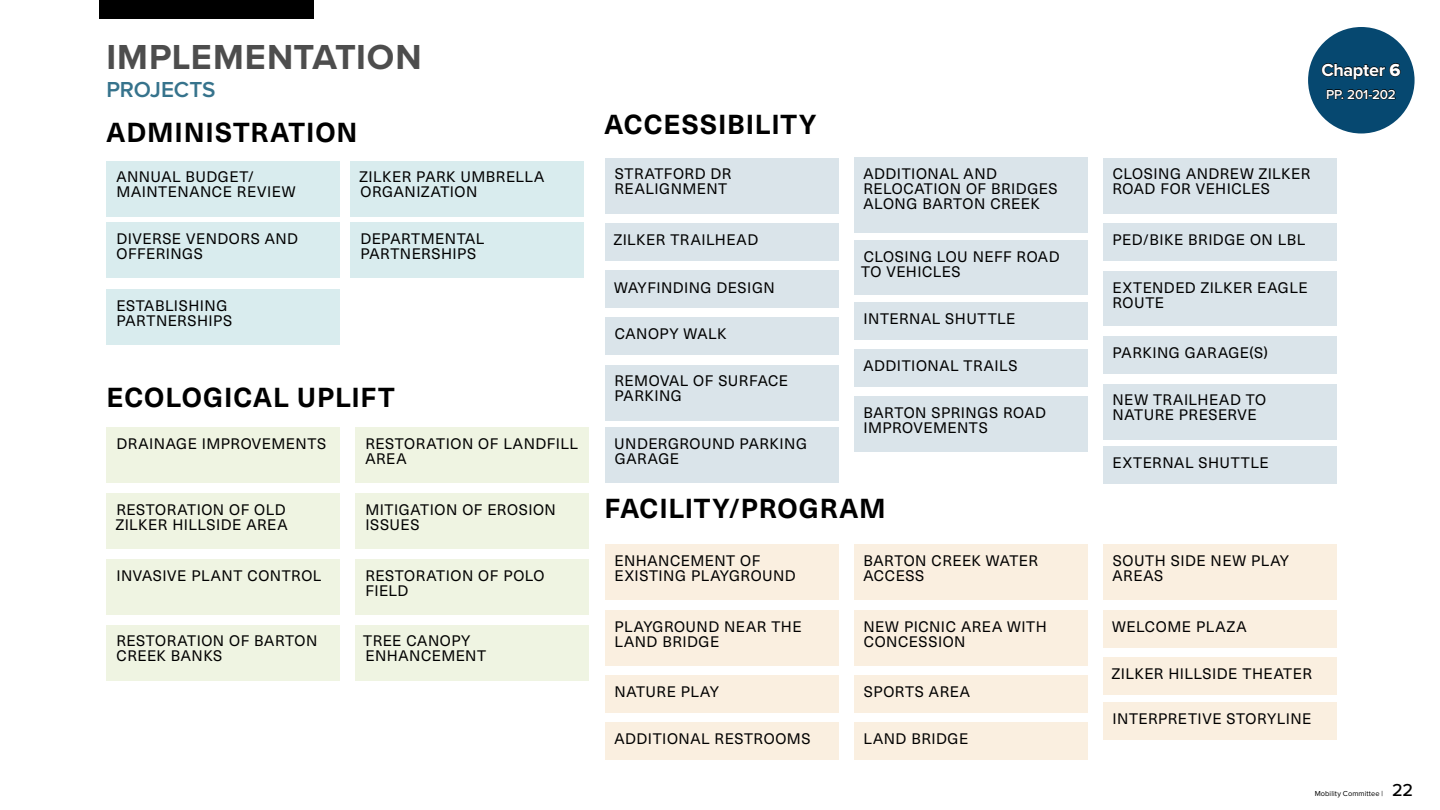
<style>
.page{position:relative;width:1440px;height:810px;background:#fff}
.page>*{position:absolute;margin:0;border:0;box-sizing:border-box;transform-origin:0 0}
.t1{font:700 36px "Proxima Nova";letter-spacing:.025em;color:#4d4d4d}
.t2{font:700 27px "Neue Haas Unica W1 G";letter-spacing:.035em;color:#000}
.t3{font:600 22.5px "Proxima Nova";color:#36738c}
.t4{font:700 18px "Proxima Nova";letter-spacing:-.02em;color:#fff}
.t5{font:500 18px "Proxima Nova";color:#000}
.t6{font:15px/15px "Neue Haas Unica W1 G";letter-spacing:.035em;color:#000}
.t7{font:600 13.5px "Proxima Nova";letter-spacing:-.02em;color:#fff}
.t8{font:7.5px "Proxima Nova";letter-spacing:.01em;color:#000}
.s1{font-family:"Proxima Nova Extrabld";font-weight:400}
</style>
<div class="page">
<div style="left:99px;top:0;width:214px;height:19px;background:#000"></div>
<div style="left:350px;top:161px;width:234px;height:56px;background:#d9ecee"></div>
<div style="left:106px;top:428px;width:234px;height:55px;background:#eff4e2"></div>
<div style="left:106px;top:493px;width:234px;height:56px;background:#eff4e2"></div>
<div style="left:106px;top:559px;width:234px;height:56px;background:#eff4e2"></div>
<div style="left:106px;top:625px;width:234px;height:55px;background:#eff4e2"></div>
<div style="left:605px;top:158px;width:233px;height:55px;background:#dae4ea"></div>
<div style="left:1103px;top:158px;width:233px;height:55px;background:#dae4ea"></div>
<div style="left:605px;top:271px;width:233px;height:37px;background:#dae4ea"></div>
<div style="left:605px;top:318px;width:233px;height:37px;background:#dae4ea"></div>
<div style="left:605px;top:365px;width:233px;height:56px;background:#dae4ea"></div>
<div style="left:605px;top:544px;width:233px;height:56px;background:#faefe0"></div>
<div style="left:605px;top:723px;width:233px;height:37px;background:#faefe0"></div>
<div style="left:605px;top:610px;width:233px;height:56px;background:#faefe0"></div>
<div style="left:605px;top:676px;width:233px;height:37px;background:#faefe0"></div>
<div style="left:106px;top:161px;width:234px;height:56px;background:#d9ecee"></div>
<div style="left:356px;top:428px;width:233px;height:55px;background:#eff4e2"></div>
<div style="left:356px;top:493px;width:233px;height:56px;background:#eff4e2"></div>
<div style="left:854px;top:158px;width:233px;height:75px;background:#dae4ea"></div>
<div style="left:854px;top:240px;width:233px;height:55px;background:#dae4ea"></div>
<div style="left:605px;top:223px;width:233px;height:37px;background:#dae4ea"></div>
<div style="left:854px;top:302px;width:233px;height:37px;background:#dae4ea"></div>
<div style="left:1103px;top:446px;width:233px;height:37px;background:#dae4ea"></div>
<div style="left:854px;top:349px;width:233px;height:37px;background:#dae4ea"></div>
<div style="left:854px;top:723px;width:233px;height:37px;background:#faefe0"></div>
<div style="left:854px;top:544px;width:233px;height:56px;background:#faefe0"></div>
<div style="left:854px;top:610px;width:233px;height:56px;background:#faefe0"></div>
<div style="left:854px;top:676px;width:233px;height:37px;background:#faefe0"></div>
<div style="left:356px;top:559px;width:233px;height:56px;background:#eff4e2"></div>
<div style="left:106px;top:222px;width:234px;height:56px;background:#d9ecee"></div>
<div style="left:106px;top:289px;width:234px;height:56px;background:#d9ecee"></div>
<div style="left:350px;top:222px;width:234px;height:56px;background:#d9ecee"></div>
<div style="left:356px;top:625px;width:233px;height:55px;background:#eff4e2"></div>
<div style="left:854px;top:396px;width:233px;height:56px;background:#dae4ea"></div>
<div style="left:1103px;top:384px;width:233px;height:56px;background:#dae4ea"></div>
<div style="left:1103px;top:223px;width:233px;height:37px;background:#dae4ea"></div>
<div style="left:605px;top:427px;width:233px;height:56px;background:#dae4ea"></div>
<div style="left:1103px;top:271px;width:233px;height:55px;background:#dae4ea"></div>
<div style="left:1103px;top:337px;width:233px;height:37px;background:#dae4ea"></div>
<div style="left:1103px;top:657px;width:233px;height:37px;background:#faefe0"></div>
<div style="left:1103px;top:703px;width:233px;height:37px;background:#faefe0"></div>
<div style="left:1103px;top:544px;width:233px;height:56px;background:#faefe0"></div>
<div style="left:1103px;top:610px;width:233px;height:37px;background:#faefe0"></div>
<div style="left:1308px;top:27px;width:107px;height:107px;background:#064870;border-radius:50%"></div>
<svg style="left:1321px;top:63px;width:80px;height:17px"></svg>
<svg style="left:1326px;top:89px;width:70px;height:11px"></svg>
<h1 class="t1" style="left:106px;top:30px;width:317px">IMPLEMENTATION</h1>
<h3 class="t3" style="left:106px;top:72px;width:110px">PROJECTS</h3>
<h2 class="t2" style="left:106px;top:112px;width:253px">ADMINISTRATION</h2>
<p class="t6" style="left:116px;top:169px;width:181px">ANNUAL BUDGET/<br>MAINTENANCE REVIEW</p>
<p class="t6" style="left:116px;top:230px;width:183px">DIVERSE VENDORS AND<br>OFFERINGS</p>
<p class="t6" style="left:116px;top:297px;width:117px">ESTABLISHING<br>PARTNERSHIPS</p>
<p class="t6" style="left:360px;top:169px;width:186px">ZILKER PARK UMBRELLA<br>ORGANIZATION</p>
<p class="t6" style="left:360px;top:230px;width:125px">DEPARTMENTAL<br>PARTNERSHIPS</p>
<h2 class="t2" style="left:106px;top:377px;width:290px">ECOLOGICAL UPLIFT</h2>
<p class="t6" style="left:116px;top:436px;width:211px">DRAINAGE IMPROVEMENTS</p>
<p class="t6" style="left:116px;top:501px;width:173px">RESTORATION OF OLD<br>ZILKER HILLSIDE AREA</p>
<p class="t6" style="left:116px;top:567px;width:206px">INVASIVE PLANT CONTROL</p>
<p class="t6" style="left:116px;top:633px;width:202px">RESTORATION OF BARTON<br>CREEK BANKS</p>
<p class="t6" style="left:365px;top:436px;width:214px">RESTORATION OF LANDFILL<br>AREA</p>
<p class="t6" style="left:365px;top:501px;width:192px">MITIGATION OF EROSION<br>ISSUES</p>
<p class="t6" style="left:365px;top:567px;width:181px">RESTORATION OF POLO<br>FIELD</p>
<p class="t6" style="left:363px;top:633px;width:125px">TREE CANOPY<br>ENHANCEMENT</p>
<h2 class="t2" style="left:605px;top:104px;width:213px">ACCESSIBILITY</h2>
<p class="t4" style="left:1321px;top:56px;width:81px">Chapter <span class="s1">6</span></p>
<p class="t7" style="left:1326px;top:84px;width:71px">PP. 201-202</p>
<p class="t6" style="left:614px;top:166px;width:119px">STRATFORD DR<br>REALIGNMENT</p>
<p class="t6" style="left:1113px;top:166px;width:199px">CLOSING ANDREW ZILKER<br>ROAD FOR VEHICLES</p>
<p class="t6" style="left:863px;top:166px;width:196px">ADDITIONAL AND<br>RELOCATION OF BRIDGES<br>ALONG BARTON CREEK</p>
<p class="t6" style="left:614px;top:231px;width:146px">ZILKER TRAILHEAD</p>
<p class="t6" style="left:614px;top:279px;width:162px">WAYFINDING DESIGN</p>
<p class="t6" style="left:615px;top:326px;width:113px">CANOPY WALK</p>
<p class="t6" style="left:614px;top:373px;width:175px">REMOVAL OF SURFACE<br>PARKING</p>
<p class="t6" style="left:614px;top:435px;width:194px">UNDERGROUND PARKING<br>GARAGE</p>
<p class="t6" style="left:861px;top:248px;width:200px">CLOSING LOU NEFF ROAD<br>TO VEHICLES</p>
<p class="t6" style="left:864px;top:310px;width:154px">INTERNAL SHUTTLE</p>
<p class="t6" style="left:863px;top:357px;width:156px">ADDITIONAL TRAILS</p>
<p class="t6" style="left:864px;top:404px;width:184px">BARTON SPRINGS ROAD<br>IMPROVEMENTS</p>
<h2 class="t2" style="left:605px;top:488px;width:283px">FACILITY/PROGRAM</h2>
<p class="t6" style="left:1113px;top:231px;width:194px">PED/BIKE BRIDGE ON LBL</p>
<p class="t6" style="left:1113px;top:279px;width:197px">EXTENDED ZILKER EAGLE<br>ROUTE</p>
<p class="t6" style="left:1113px;top:345px;width:157px">PARKING GARAGE(S)</p>
<p class="t6" style="left:1113px;top:392px;width:155px">NEW TRAILHEAD TO<br>NATURE PRESERVE</p>
<p class="t6" style="left:1113px;top:454px;width:158px">EXTERNAL SHUTTLE</p>
<p class="t6" style="left:614px;top:552px;width:183px">ENHANCEMENT OF<br>EXISTING PLAYGROUND</p>
<p class="t6" style="left:614px;top:618px;width:189px">PLAYGROUND NEAR THE<br>LAND BRIDGE</p>
<p class="t6" style="left:614px;top:684px;width:106px">NATURE PLAY</p>
<p class="t6" style="left:614px;top:731px;width:198px">ADDITIONAL RESTROOMS</p>
<p class="t6" style="left:863px;top:552px;width:176px">BARTON CREEK WATER<br>ACCESS</p>
<p class="t6" style="left:864px;top:618px;width:185px">NEW PICNIC AREA WITH<br>CONCESSION</p>
<p class="t6" style="left:864px;top:684px;width:108px">SPORTS AREA</p>
<p class="t6" style="left:864px;top:731px;width:106px">LAND BRIDGE</p>
<p class="t6" style="left:1113px;top:552px;width:178px">SOUTH SIDE NEW PLAY<br>AREAS</p>
<p class="t6" style="left:1112px;top:618px;width:136px">WELCOME PLAZA</p>
<p class="t6" style="left:1112px;top:665px;width:202px">ZILKER HILLSIDE THEATER</p>
<p class="t6" style="left:1113px;top:711px;width:200px">INTERPRETIVE STORYLINE</p>
<p class="t8" style="left:1315px;top:788px;width:70px">Mobility Committee |</p>
<p class="t5" style="left:1392px;top:777px;width:22px">22</p>
</div>
